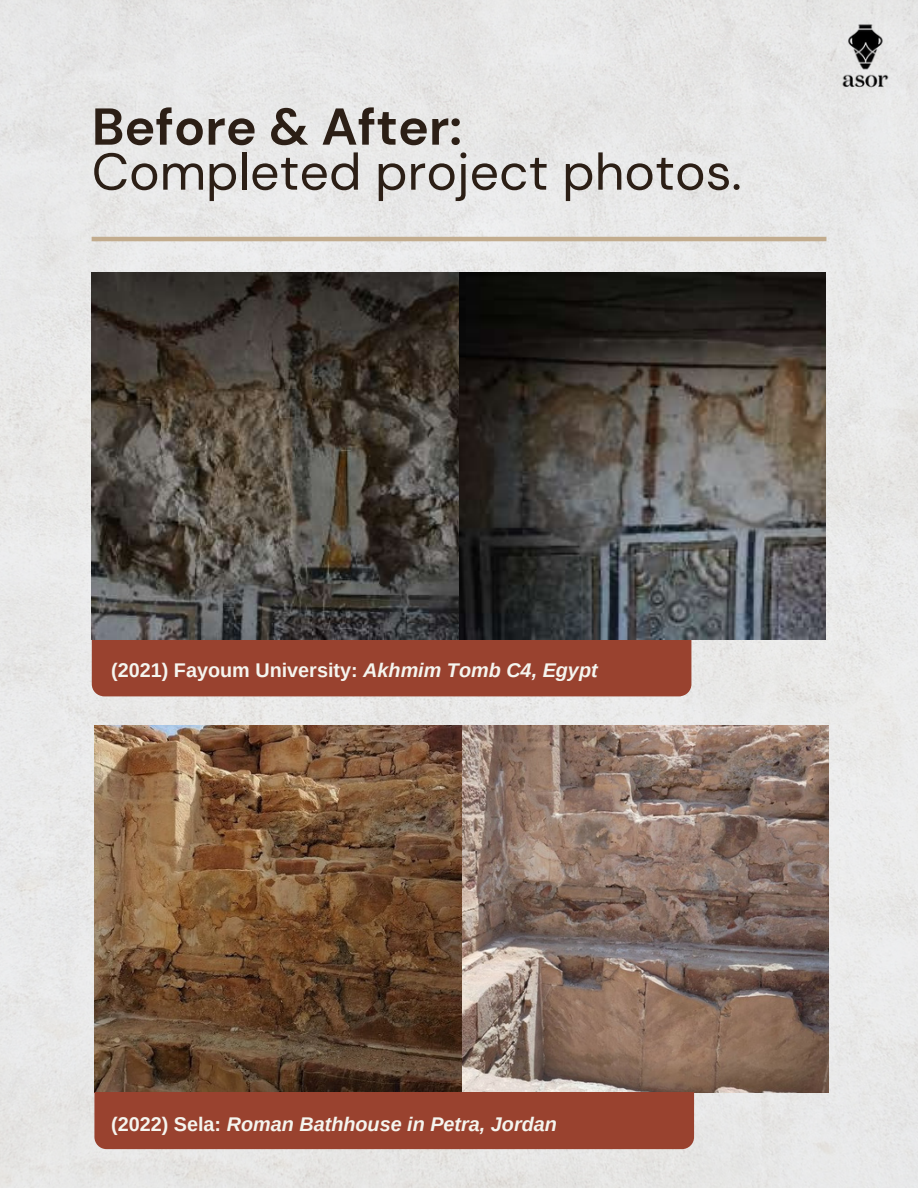
<style>
.page{position:relative;width:918px;height:1188px;background:#e8e8e8}
.page>*{position:absolute;margin:0;border:0;box-sizing:border-box;transform-origin:0 0}
.t1{font:51.75px "DM Sans";color:#2c1f16}
.t2{font:700 51.75px "DM Sans";color:#2c1f16}
.t3{font:700 19.8px "Arimo";color:#f5f5ef}
.t4{font:italic 700 19.8px "Arimo";color:#f5f5ef}
.s1{font-style:italic}
.s2{font-style:normal}
</style>
<div class="page">
<hr style="left:92px;top:237px;width:734px;height:4px;background:#c2ac8e">
<div style="left:92px;top:640px;width:599px;height:56px;background:#99422f"></div>
<img style="left:826px;top:18px;width:78px;height:81px">
<img style="left:92px;top:273px;width:734px;height:367px">
<img style="left:94px;top:726px;width:734px;height:366px">
<div style="left:94px;top:1093px;width:600px;height:56px;background:#99422f"></div>
<p class="t2" style="left:92px;top:93px;width:372px">Before &amp; After:</p>
<p class="t1" style="left:92px;top:138px;width:651px">Completed project photos.</p>
<p class="t3" style="left:111px;top:659px;width:488px">(2021) Fayoum University: <span class="s1">Akhmim Tomb C4, Egypt</span></p>
<p class="t4" style="left:111px;top:1113px;width:447px"><span class="s2">(2022) Sela:</span> Roman Bathhouse in Petra, Jordan</p>
</div>
